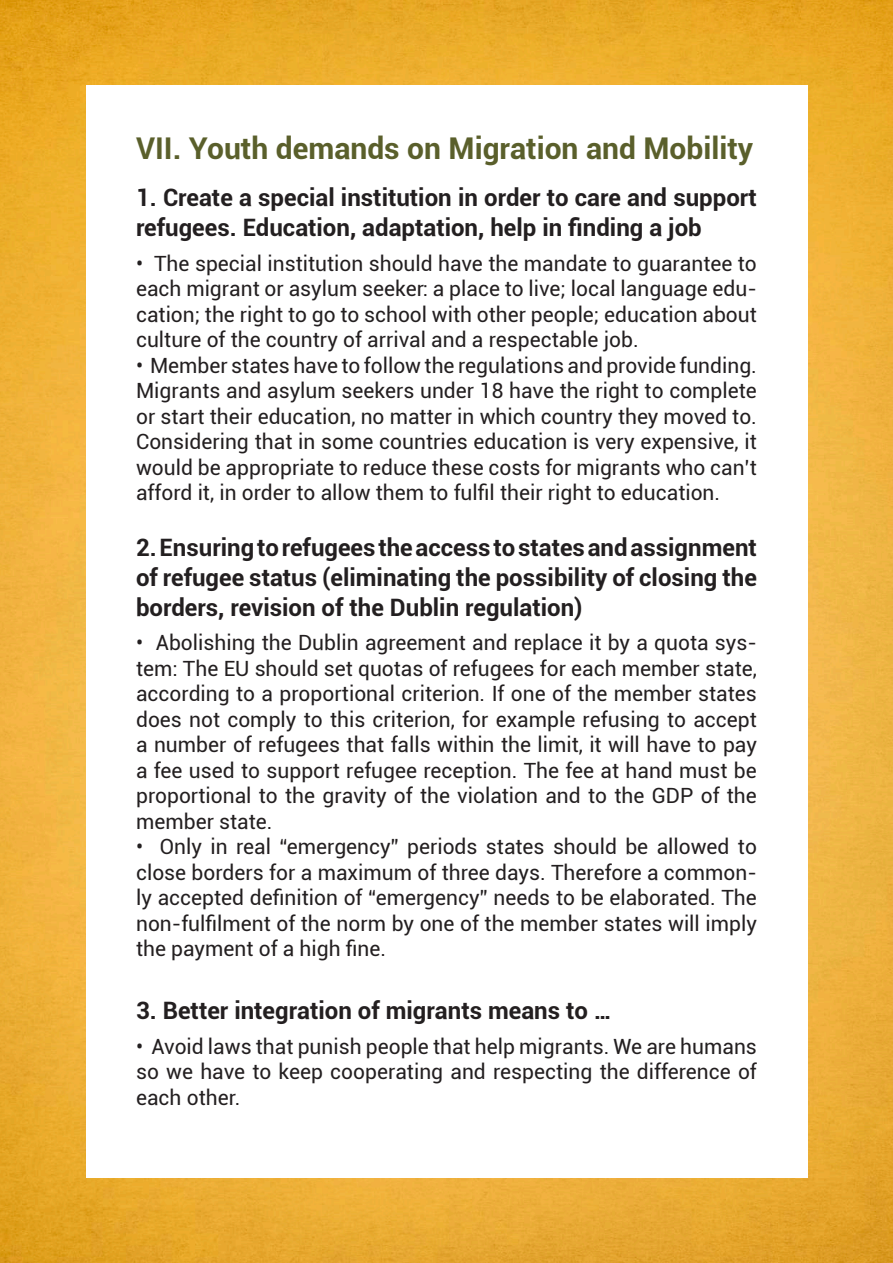
<style>
.page{position:relative;width:893px;height:1263px;background:#fff}
.page>*{position:absolute;margin:0;border:0;box-sizing:border-box;transform-origin:0 0}
.t1{font:700 30px "Roboto";color:#5a5f2b}
.t2{font:700 24px/30px "Roboto";color:#231f20}
.t3{font:21px/25.5px "Roboto";color:#231f20;text-align:justify}
</style>
<div class="page">
<img style="left:0;top:0;width:893px;height:1263px">
<div style="left:86px;top:85px;width:721px;height:1093px;background:#fff"></div>
<h1 class="t1" style="left:136px;top:127px;width:619px">VII. Youth demands on Migration and Mobility</h1>
<p class="t2" style="left:136px;top:182px;width:622px">1. Create a special institution in order to care and support refugees. Education, adaptation, help in finding a job</p>
<p class="t3" style="left:136px;top:250px;width:622px">• The special institution should have the mandate to guarantee to each migrant or asylum seeker: a place to live; local language edu&shy;cation; the right to go to school with other people; education about culture of the country of arrival and a respectable job.</p>
<p class="t3" style="left:136px;top:352px;width:622px">• Member states have to follow the regulations and provide funding.<br>Migrants and asylum seekers under 18 have the right to complete or start their education, no matter in which country they moved to.<br>Considering that in some countries education is very expensive, it would be appropriate to reduce these costs for migrants who can’t afford it, in order to allow them to fulfil their right to education.</p>
<p class="t2" style="left:136px;top:531px;width:622px;text-align:justify">2. Ensuring to refugees the access to states and assignment of refugee status (eliminating the possibility of closing the borders, revision of the Dublin regulation)</p>
<p class="t3" style="left:136px;top:629px;width:622px">• Abolishing the Dublin agreement and replace it by a quota sys&shy;tem: The EU should set quotas of refugees for each member state, according to a proportional criterion. If one of the member states does not comply to this criterion, for example refusing to accept a number of refugees that falls within the limit, it will have to pay a fee used to support refugee reception. The fee at hand must be proportional to the gravity of the violation and to the GDP of the member state.</p>
<p class="t3" style="left:136px;top:833px;width:622px">• Only in real “emergency” periods states should be allowed to close borders for a maximum of three days. Therefore a common&shy;ly accepted definition of “emergency” needs to be elaborated. The non-fulfilment of the norm by one of the member states will imply the payment of a high fine.</p>
<p class="t2" style="left:136px;top:995px;width:477px">3. Better integration of migrants means to …</p>
<p class="t3" style="left:136px;top:1033px;width:622px">• Avoid laws that punish people that help migrants. We are humans so we have to keep cooperating and respecting the difference of each other.</p>
</div>
